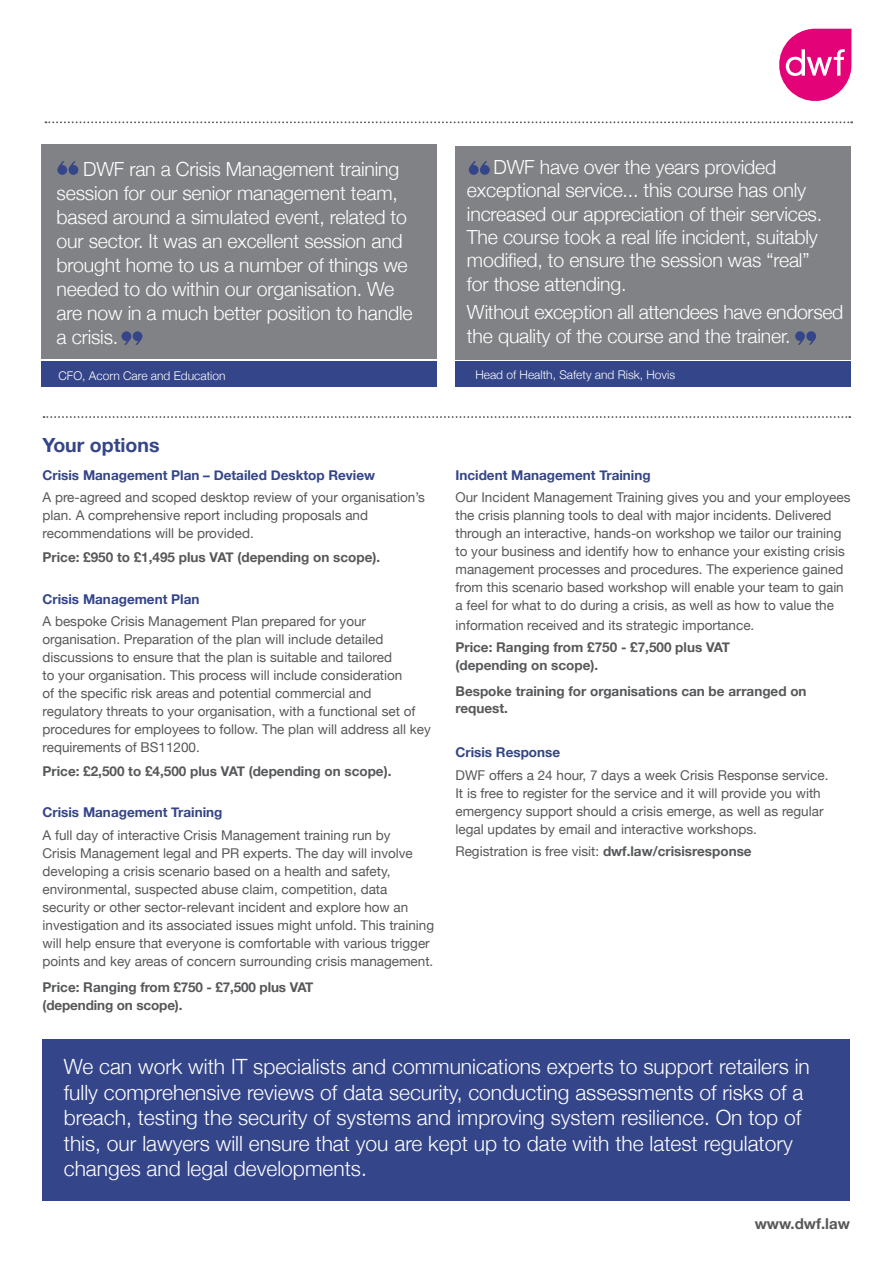
<style>
.page{position:relative;width:893px;height:1263px;background:#fff}
.page>*{position:absolute;margin:0;border:0;box-sizing:border-box;transform-origin:0 0}
.t1{font:300 21px/25.5px "Helvetica Neue";color:#fff}
.t2{font:300 19.5px/24px "Helvetica Neue";letter-spacing:-.01em;color:#fff}
.t3{font:700 19.5px "Helvetica Neue";color:#344589}
.t4{font:700 15px "Helvetica Neue";color:#57585a}
.t5{font:13.5px/18px "Helvetica Neue";color:#57585a}
.t6{font:700 13.5px/18px "Helvetica Neue";color:#57585a}
.t7{font:700 13.5px "Helvetica Neue";color:#344589}
.t8{font:300 12px "Helvetica Neue";color:#fff}
.s1{font-weight:700}
</style>
<div class="page">
<div style="left:43px;top:1040px;width:807px;height:161px;background:#344589"></div>
<svg style="left:45px;top:121px;width:807px;height:2px"></svg>
<svg style="left:44px;top:416px;width:806px;height:2px"></svg>
<svg style="left:779px;top:29px;width:72px;height:72px"></svg>
<div style="left:41px;top:145px;width:396px;height:214px;background:#808285"></div>
<svg style="left:122px;top:331px;width:20px;height:14px"></svg>
<svg style="left:57px;top:161px;width:21px;height:14px"></svg>
<div style="left:41px;top:361px;width:396px;height:26px;background:#344589"></div>
<div style="left:455px;top:146px;width:395px;height:213px;background:#808285"></div>
<svg style="left:795px;top:331px;width:21px;height:14px"></svg>
<svg style="left:469px;top:161px;width:21px;height:14px"></svg>
<div style="left:455px;top:361px;width:395px;height:26px;background:#344589"></div>
<p class="t2" style="left:57px;top:156px;width:357px;text-indent:27px">DWF ran a Crisis Management training session for our senior management team, based around a simulated event, related to our sector. It was an excellent session and brought home to us a number of things we needed to do within our organisation. We are now in a much better position to handle a crisis.</p>
<p class="t8" style="left:58px;top:368px;width:169px">CFO, Acorn Care and Education</p>
<p class="t2" style="left:467px;top:155px;width:357px;line-height:23.4px;text-indent:27px">DWF have over the years provided exceptional service... this course has only increased our appreciation of their services.<br>The course took a real life incident, suitably modified, to ensure the session was “real” for those attending.</p>
<p class="t2" style="left:467px;top:300px;width:378px">Without exception all attendees have endorsed the quality of the course and the trainer.</p>
<p class="t8" style="left:475px;top:367px;width:201px">Head of Health, Safety and Risk, Hovis</p>
<p class="t3" style="left:43px;top:433px;width:119px">Your options</p>
<p class="t7" style="left:43px;top:467px;width:334px">Crisis Management Plan – Detailed Desktop Review</p>
<p class="t5" style="left:43px;top:488px;width:384px">A pre-agreed and scoped desktop review of your organisation’s plan. A comprehensive report including proposals and recommendations will be provided.</p>
<p class="t6" style="left:43px;top:548px;width:339px">Price: £950 to £1,495 plus VAT (depending on scope).</p>
<p class="t7" style="left:43px;top:590px;width:158px">Crisis Management Plan</p>
<p class="t5" style="left:43px;top:612px;width:390px">A bespoke Crisis Management Plan prepared for your organisation. Preparation of the plan will include detailed discussions to ensure that the plan is suitable and tailored<br>to your organisation. This process will include consideration<br>of the specific risk areas and potential commercial and regulatory threats to your organisation, with a functional set of procedures for employees to follow. The plan will address all key requirements of BS11200.</p>
<p class="t6" style="left:43px;top:761px;width:350px">Price: £2,500 to £4,500 plus VAT (depending on scope).</p>
<p class="t7" style="left:43px;top:804px;width:181px">Crisis Management Training</p>
<p class="t5" style="left:43px;top:825px;width:393px">A full day of interactive Crisis Management training run by<br>Crisis Management legal and PR experts. The day will involve developing a crisis scenario based on a health and safety, environmental, suspected abuse claim, competition, data security or other sector-relevant incident and explore how an investigation and its associated issues might unfold. This training will help ensure that everyone is comfortable with various trigger points and key areas of concern surrounding crisis management.</p>
<p class="t6" style="left:43px;top:978px;width:273px">Price: Ranging from £750 - £7,500 plus VAT (depending on scope).</p>
<p class="t7" style="left:455px;top:467px;width:197px">Incident Management Training</p>
<p class="t5" style="left:455px;top:488px;width:396px">Our Incident Management Training gives you and your employees the crisis planning tools to deal with major incidents. Delivered through an interactive, hands-on workshop we tailor our training to your business and identify how to enhance your existing crisis management processes and procedures. The experience gained from this scenario based workshop will enable your team to gain a feel for what to do during a crisis, as well as how to value the</p>
<p class="t5" style="left:455px;top:616px;width:300px">information received and its strategic importance.</p>
<p class="t6" style="left:455px;top:638px;width:276px">Price: Ranging from £750 - £7,500 plus VAT (depending on scope).</p>
<p class="t6" style="left:455px;top:683px;width:353px;line-height:16.5px">Bespoke training for organisations can be arranged on request.</p>
<p class="t7" style="left:455px;top:744px;width:106px">Crisis Response</p>
<p class="t5" style="left:455px;top:766px;width:375px">DWF offers a 24 hour, 7 days a week Crisis Response service.<br>It is free to register for the service and it will provide you with emergency support should a crisis emerge, as well as regular legal updates by email and interactive workshops.</p>
<p class="t5" style="left:455px;top:842px;width:298px">Registration is free visit: <span class="s1">dwf.law/crisisresponse</span></p>
<p class="t1" style="left:64px;top:1053px;width:747px">We can work with IT specialists and communications experts to support retailers in fully comprehensive reviews of data security, conducting assessments of risks of a breach, testing the security of systems and improving system resilience. On top of this, our lawyers will ensure that you are kept up to date with the latest regulatory changes and legal developments.</p>
<p class="t4" style="left:755px;top:1214px;width:97px">www.dwf.law</p>
</div>
